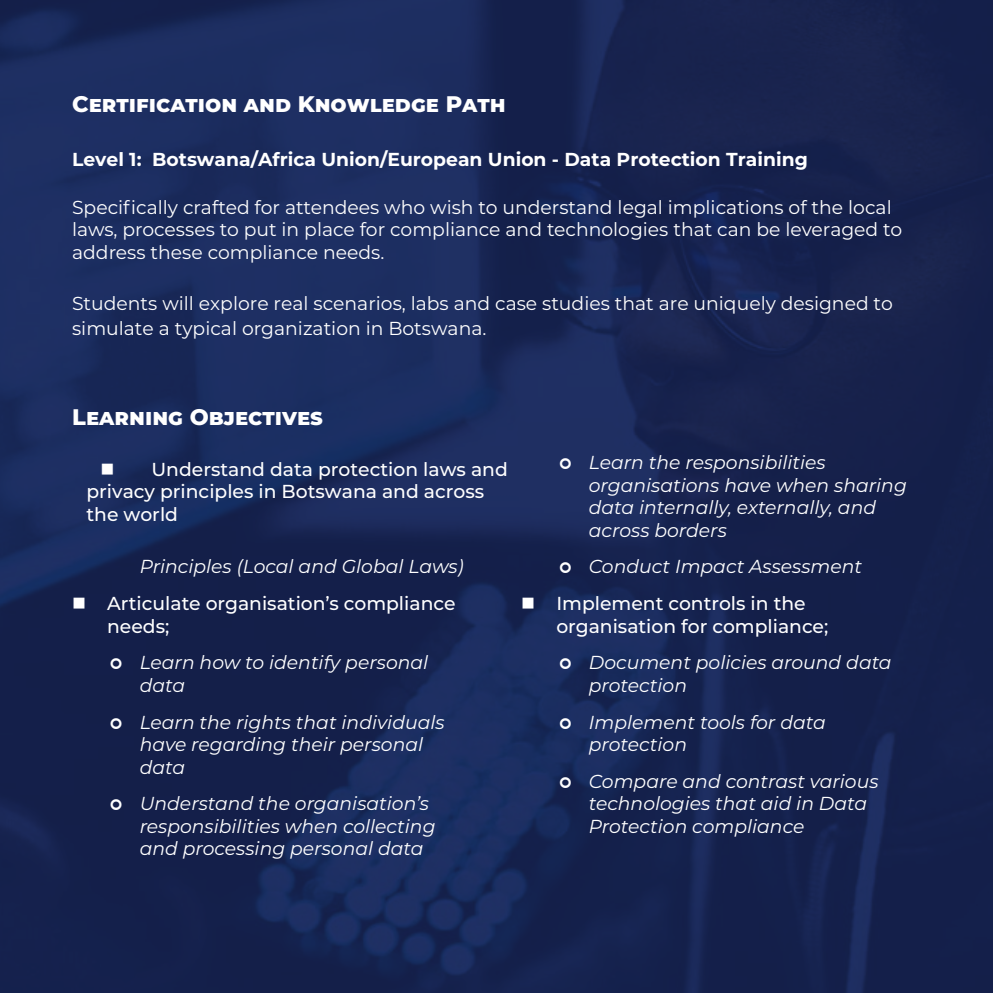
<style>
.page{position:relative;width:993px;height:993px;background:#fff}
.page>*{position:absolute;margin:0;border:0;box-sizing:border-box;transform-origin:0 0}
.t1{font:800 22.5px "Montserrat";color:#fff}
.t2{font:italic 18.75px/22.5px "Montserrat";color:#fff}
.t3{font:18.75px/22.5px "Montserrat";color:#fff}
.t4{font:500 18.75px/22.5px "Montserrat";color:#fff}
.t5{font:700 18.75px "Montserrat";color:#fff}
</style>
<div class="page">
<img style="left:0;top:0;width:992px;height:992px">
<svg style="left:102px;top:463px;width:11px;height:11px"></svg>
<svg style="left:74px;top:597px;width:10px;height:11px"></svg>
<svg style="left:111px;top:658px;width:27px;height:12px"></svg>
<svg style="left:111px;top:717px;width:27px;height:12px"></svg>
<svg style="left:111px;top:799px;width:27px;height:12px"></svg>
<svg style="left:560px;top:458px;width:27px;height:12px"></svg>
<svg style="left:560px;top:562px;width:27px;height:12px"></svg>
<svg style="left:522px;top:597px;width:11px;height:11px"></svg>
<svg style="left:560px;top:658px;width:27px;height:12px"></svg>
<svg style="left:560px;top:717px;width:27px;height:12px"></svg>
<svg style="left:560px;top:776px;width:27px;height:12px"></svg>
<p class="t1" style="left:72px;top:87px;width:435px">Certification and Knowledge Path</p>
<p class="t5" style="left:72px;top:146px;width:737px">Level 1: Botswana/Africa Union/European Union - Data Protection Training</p>
<p class="t3" style="left:72px;top:195px;width:831px">Specifically crafted for attendees who wish to understand legal implications of the local laws, processes to put in place for compliance and technologies that can be leveraged to address these compliance needs.</p>
<p class="t3" style="left:72px;top:289px;width:822px;line-height:25.8px">Students will explore real scenarios, labs and case studies that are uniquely designed to simulate a typical organization in Botswana.</p>
<p class="t1" style="left:72px;top:401px;width:252px">Learning Objectives</p>
<p class="t4" style="left:86px;top:457px;width:423px;text-indent:65px">Understand data protection laws and privacy principles in Botswana and across the world</p>
<p class="t2" style="left:140px;top:554px;width:325px">Principles (Local and Global Laws)</p>
<p class="t4" style="left:107px;top:591px;width:350px">Articulate organisation’s compliance needs;</p>
<p class="t2" style="left:140px;top:650px;width:290px">Learn how to identify personal data</p>
<p class="t2" style="left:140px;top:709px;width:306px">Learn the rights that individuals have regarding their personal data</p>
<p class="t2" style="left:140px;top:791px;width:297px">Understand the organisation’s responsibilities when collecting and processing personal data</p>
<p class="t2" style="left:588px;top:450px;width:319px">Learn the responsibilities organisations have when sharing data internally, externally, and across borders</p>
<p class="t2" style="left:588px;top:554px;width:275px">Conduct Impact Assessment</p>
<p class="t4" style="left:556px;top:591px;width:273px">Implement controls in the organisation for compliance;</p>
<p class="t2" style="left:588px;top:650px;width:304px">Document policies around data protection</p>
<p class="t2" style="left:588px;top:709px;width:238px">Implement tools for data protection</p>
<p class="t2" style="left:588px;top:769px;width:291px">Compare and contrast various technologies that aid in Data<br>Protection compliance</p>
</div>
